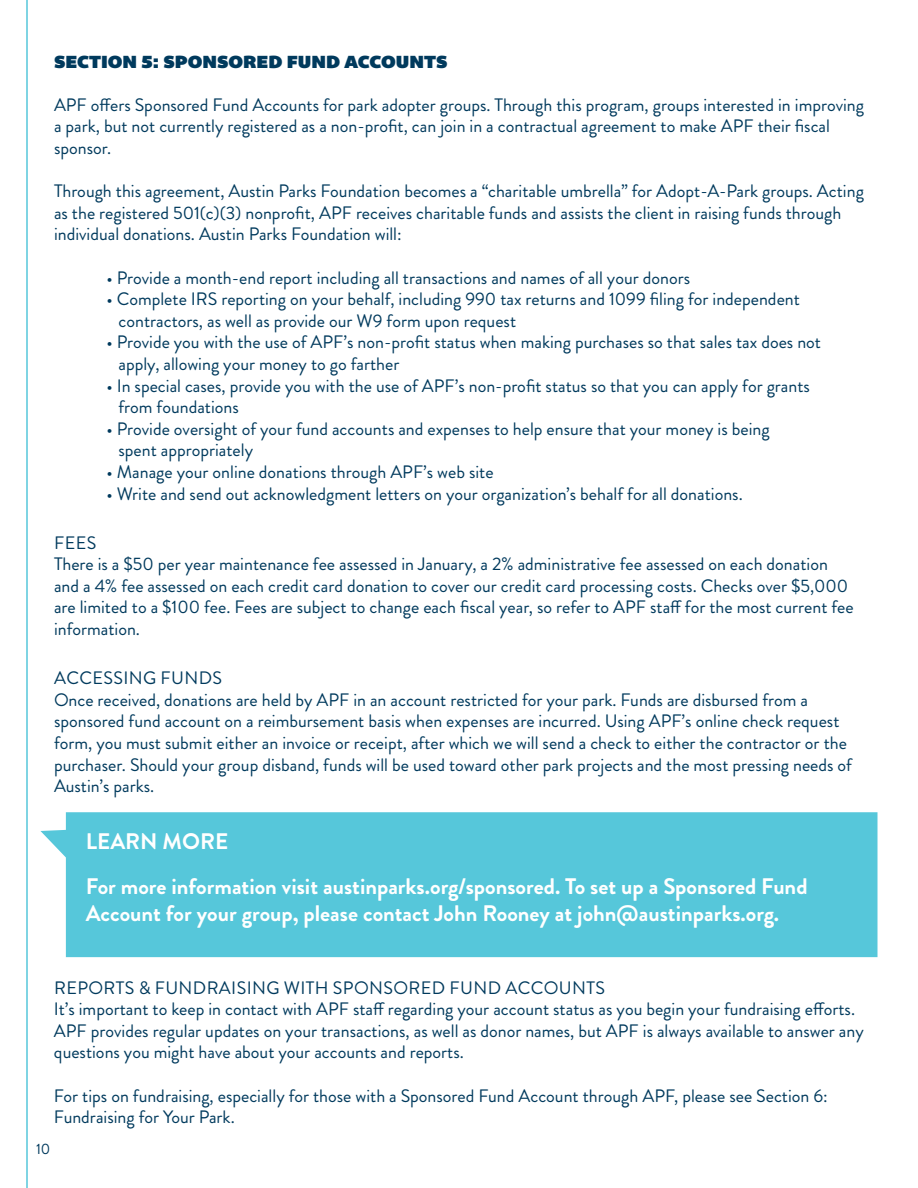
<style>
.page{position:relative;width:918px;height:1188px;background:#fff}
.page>*{position:absolute;margin:0;border:0;box-sizing:border-box;transform-origin:0 0}
.t1{font:700 22.5px/45px "Brandon Grotesque";color:#fff}
.t2{font:18px/21.6px "Brandon Grotesque";color:#003a5d}
.t3{font:18px "Bemio";color:#003a5d}
.t4{font:15px "Brandon Grotesque";color:#003a5d}
</style>
<div class="page">
<hr style="left:26px;top:0;width:2px;height:1188px;background:#56c7da">
<div style="left:40px;top:812px;width:838px;height:145px;background:#56c7da"></div>
<p class="t3" style="left:54px;top:47px;width:395px">SECTION 5: SPONSORED FUND ACCOUNTS</p>
<p class="t2" style="left:54px;top:94px;width:812px">APF offers Sponsored Fund Accounts for park adopter groups. Through this program, groups interested in improving a park, but not currently registered as a non-profit, can join in a contractual agreement to make APF their fiscal sponsor.</p>
<p class="t2" style="left:54px;top:180px;width:811px">Through this agreement, Austin Parks Foundation becomes a “charitable umbrella” for Adopt-A-Park groups. Acting as the registered 501(c)(3) nonprofit, APF receives charitable funds and assists the client in raising funds through individual donations. Austin Parks Foundation will:</p>
<p class="t2" style="left:107px;top:267px;width:585px">• Provide a month-end report including all transactions and names of all your donors</p>
<p class="t2" style="left:118px;top:288px;width:683px;text-indent:-12px">• Complete IRS reporting on your behalf, including 990 tax returns and 1099 filing for independent contractors, as well as provide our W9 form upon request</p>
<p class="t2" style="left:118px;top:332px;width:704px;text-indent:-12px">• Provide you with the use of APF’s non-profit status when making purchases so that sales tax does not apply, allowing your money to go farther</p>
<p class="t2" style="left:118px;top:375px;width:693px;text-indent:-12px">• In special cases, provide you with the use of APF’s non-profit status so that you can apply for grants from foundations</p>
<p class="t2" style="left:118px;top:418px;width:653px;text-indent:-12px">• Provide oversight of your fund accounts and expenses to help ensure that your money is being spent appropriately</p>
<p class="t2" style="left:107px;top:461px;width:389px">• Manage your online donations through APF’s web site</p>
<p class="t2" style="left:107px;top:483px;width:638px">• Write and send out acknowledgment letters on your organization’s behalf for all donations.</p>
<p class="t2" style="left:54px;top:532px;width:801px">FEES<br>There is a $50 per year maintenance fee assessed in January, a 2% administrative fee assessed on each donation and a 4% fee assessed on each credit card donation to cover our credit card processing costs. Checks over $5,000 are limited to a $100 fee. Fees are subject to change each fiscal year, so refer to APF staff for the most current fee information.</p>
<p class="t2" style="left:54px;top:668px;width:800px">ACCESSING FUNDS<br>Once received, donations are held by APF in an account restricted for your park. Funds are disbursed from a sponsored fund account on a reimbursement basis when expenses are incurred. Using APF’s online check request form, you must submit either an invoice or receipt, after which we will send a check to either the contractor or the purchaser. Should your group disband, funds will be used toward other park projects and the most pressing needs of Austin’s parks.</p>
<p class="t1" style="left:86px;top:819px;width:723px">LEARN MORE<br>For more information visit austinparks.org/sponsored. To set up a Sponsored Fund</p>
<p class="t1" style="left:86px;top:891px;width:695px">Account for your group, please contact John Rooney at john@austinparks.org.</p>
<p class="t2" style="left:54px;top:977px;width:811px">REPORTS &amp; FUNDRAISING WITH SPONSORED FUND ACCOUNTS<br>It’s important to keep in contact with APF staff regarding your account status as you begin your fundraising efforts.<br>APF provides regular updates on your transactions, as well as donor names, but APF is always available to answer any questions you might have about your accounts and reports.</p>
<p class="t2" style="left:54px;top:1085px;width:775px">For tips on fundraising, especially for those with a Sponsored Fund Account through APF, please see Section 6:<br>Fundraising for Your Park.</p>
<p class="t4" style="left:36px;top:1138px;width:16px">10</p>
</div>
